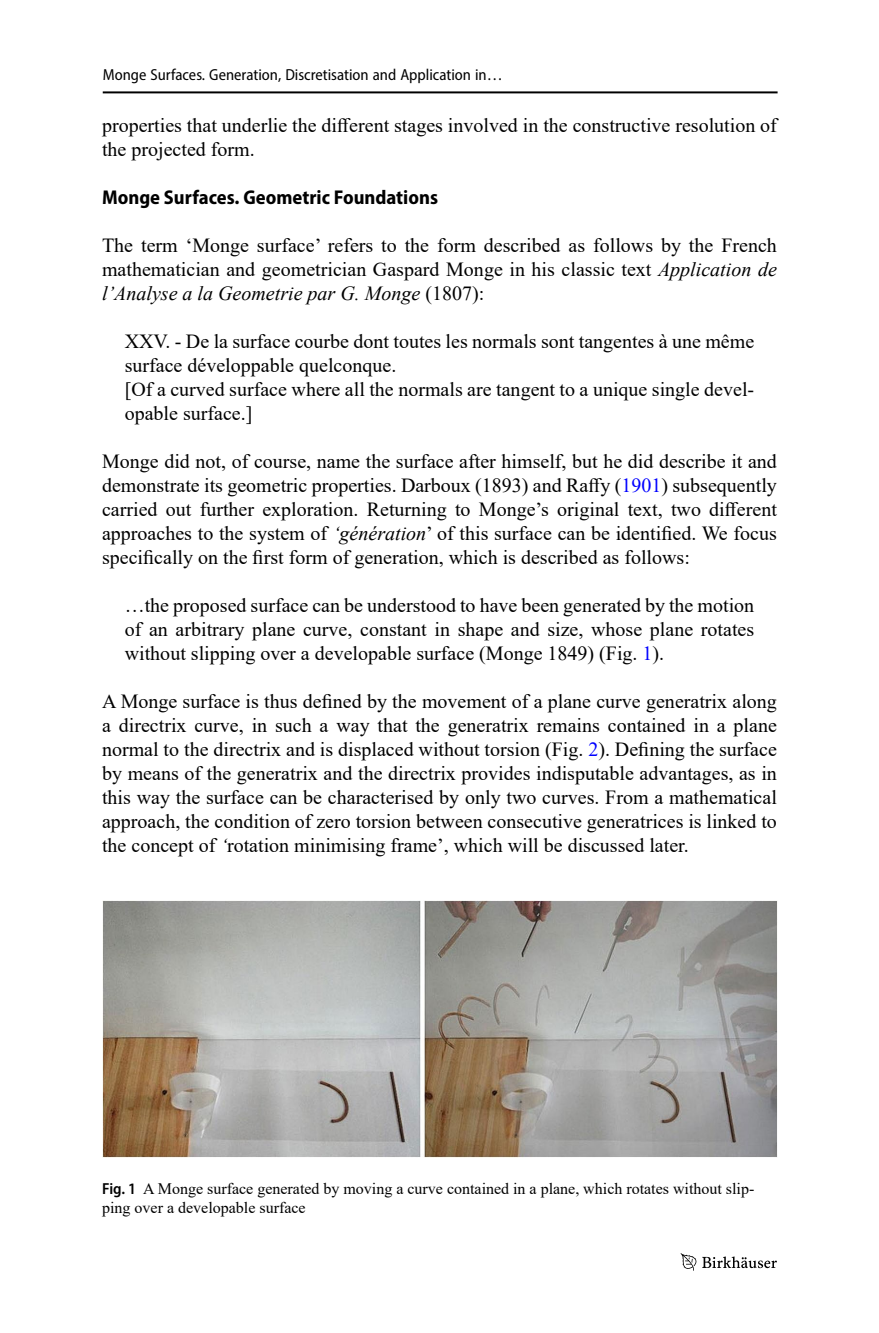
<style>
.page{position:relative;width:879px;height:1333px;background:#fff}
.page>*{position:absolute;margin:0;border:0;box-sizing:border-box;transform-origin:0 0}
.Body_Text{font:20px/24px "Times New Roman";color:#000;text-align:justify}
.Block_Quote{font:20px/24px "Times New Roman";color:#000}
.Body_Text_Indent{font:20px/24px "Times New Roman";color:#000}
.Head_2{font:700 semi-condensed 20px "Myriad Pro";color:#000}
.Figure_Caption{font:16px/19px "Times New Roman";color:#000}
.t1{font:semi-condensed 16px "Myriad Pro";color:#000}
.s1{font-style:italic}
.s2{color:#00f}
.s3{font-family:"Myriad Pro";font-weight:600;font-stretch:semi-condensed}
</style>
<div class="page">
<hr style="left:103px;top:91px;width:674px;height:2px;background:#000">
<img style="left:102px;top:900px;width:675px;height:257px">
<svg style="left:702px;top:1256px;width:75px;height:11px"></svg>
<svg style="left:680px;top:1253px;width:16px;height:17px"></svg>
<p class="t1" style="left:103px;top:65px;width:401px">Monge Surfaces. Generation, Discretisation and Application in…</p>
<p class="Body_Text_Indent" style="left:102px;top:112px;width:676px">properties that underlie the different stages involved in the constructive resolution of the projected form.</p>
<p class="Head_2" style="left:102px;top:184px;width:337px">Monge Surfaces. Geometric Foundations</p>
<p class="Body_Text" style="left:102px;top:232px;width:676px">The term ‘Monge surface’ refers to the form described as follows by the French mathematician and geometrician Gaspard Monge in his classic text <span class="s1">Application de l’Analyse a la Geometrie par G. Monge</span> (1807):</p>
<p class="Block_Quote" style="left:125px;top:328px;width:631px">XXV. - De la surface courbe dont toutes les normals sont tangentes à une même surface développable quelconque.</p>
<p class="Block_Quote" style="left:125px;top:376px;width:631px">[Of a curved surface where all the normals are tangent to a unique single devel&shy;opable surface.]</p>
<p class="Body_Text" style="left:102px;top:448px;width:676px">Monge did not, of course, name the surface after himself, but he did describe it and demonstrate its geometric properties. Darboux (1893) and Raffy (<span class="s2">1901</span>) subsequently carried out further exploration. Returning to Monge’s original text, two different approaches to the system of <span class="s1">‘génération</span>’ of this surface can be identified. We focus specifically on the first form of generation, which is described as follows:</p>
<p class="Block_Quote" style="left:125px;top:592px;width:631px;text-align:justify">…the proposed surface can be understood to have been generated by the motion of an arbitrary plane curve, constant in shape and size, whose plane rotates without slipping over a developable surface (Monge 1849) (Fig. <span class="s2">1</span>).</p>
<p class="Body_Text" style="left:102px;top:688px;width:676px">A Monge surface is thus defined by the movement of a plane curve generatrix along a directrix curve, in such a way that the generatrix remains contained in a plane normal to the directrix and is displaced without torsion (Fig. <span class="s2">2</span>). Defining the surface by means of the generatrix and the directrix provides indisputable advantages, as in this way the surface can be characterised by only two curves. From a mathematical approach, the condition of zero torsion between consecutive generatrices is linked to the concept of <span class="s1">‘</span>rotation minimising frame’, which will be discussed later.</p>
<p class="Figure_Caption" style="left:102px;top:1178px;width:653px"><span class="s3">Fig. 1</span> A Monge surface generated by moving a curve contained in a plane, which rotates without slip&shy;ping over a developable surface</p>
</div>
